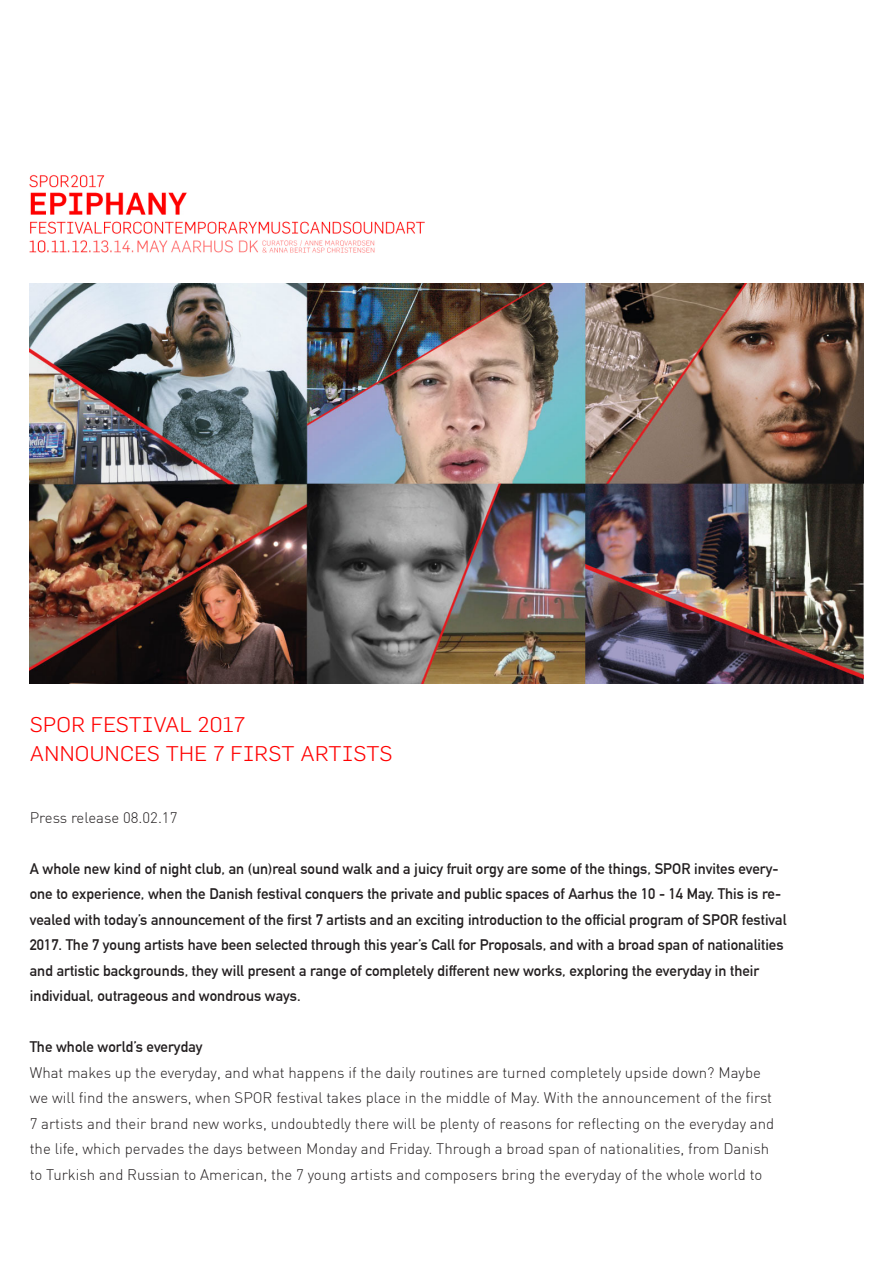
<style>
.page{position:relative;width:893px;height:1263px;background:#fff}
.page>*{position:absolute;margin:0;border:0;box-sizing:border-box;transform-origin:0 0}
.t1{font:300 20.85px "Flama";letter-spacing:.015em;color:#f00;scale:1.06 1}
.t2{font:700 15px/25.5px "DIN Alternate";color:#231f20}
.t3{font:300 15px/25.5px "DIN";color:#231f20}
</style>
<div class="page">
<img style="left:30px;top:174px;width:394px;height:79px">
<img style="left:30px;top:283px;width:833px;height:400px">
<p class="t1" style="left:30px;top:712px;width:205px">SPOR FESTIVAL 2017</p>
<p class="t1" style="left:30px;top:741px;width:344px">ANNOUNCES THE 7 FIRST ARTISTS</p>
<p class="t3" style="left:30px;top:804px;width:149px">Press release 08.02.17</p>
<p class="t2" style="left:30px;top:854px;width:758px">A whole new kind of night club, an (un)real sound walk and a juicy fruit orgy are some of the things, SPOR invites every&shy;one to experience, when the Danish festival conquers the private and public spaces of Aarhus the 10 - 14 May. This is re&shy;vealed with today’s announcement of the first 7 artists and an exciting introduction to the official program of SPOR festival 2017. The 7 young artists have been selected through this year’s Call for Proposals, and with a broad span of nationalities and artistic backgrounds, they will present a range of completely different new works, exploring the everyday in their individual, outrageous and wondrous ways.</p>
<p class="t2" style="left:30px;top:1033px;width:174px">The whole world’s everyday</p>
<p class="t3" style="left:30px;top:1059px;width:746px">What makes up the everyday, and what happens if the daily routines are turned completely upside down? Maybe we will find the answers, when SPOR festival takes place in the middle of May. With the announcement of the first 7 artists and their brand new works, undoubtedly there will be plenty of reasons for reflecting on the everyday and the life, which pervades the days between Monday and Friday. Through a broad span of nationalities, from Danish to Turkish and Russian to American, the 7 young artists and composers bring the everyday of the whole world to</p>
</div>
